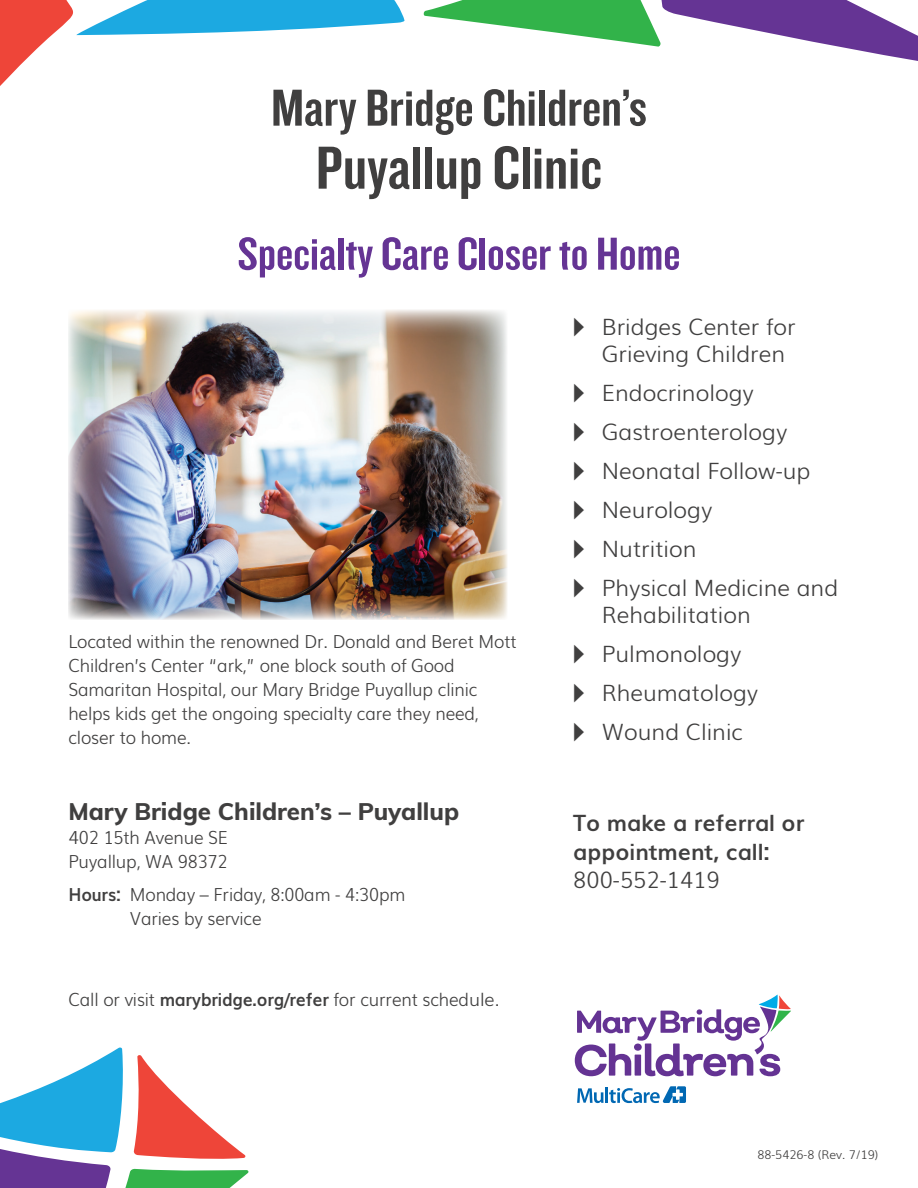
<style>
.page{position:relative;width:918px;height:1188px;background:#fff}
.page>*{position:absolute;margin:0;border:0;box-sizing:border-box;transform-origin:0 0}
.t1{font:63px "Knockout HTF48 Featherweight";color:#403f3f;scale:1.2 1}
.t2{font:54px "Knockout HTF48 Featherweight";color:#403f3f;scale:1.2 1}
.t3{font:48px "Knockout HTF48 Featherweight";color:#653494;scale:1.2 1}
.t4{font:800 24px "Muli";color:#403f3f}
.t5{font:300 22.5px/27px "Muli";color:#403f3f}
.t6{font:700 22.5px/28.5px "Muli";color:#403f3f}
.t7{font:300 18px/24px "Muli";letter-spacing:-.01em;color:#403f3f;scale:.95 1}
.t8{font:300 18px/24px "Muli";letter-spacing:-.01em;color:#403f3f}
.t9{font:300 12px "Muli";color:#403f3f}
.s1{font-weight:700}
</style>
<div class="page">
<svg style="left:0;top:1047px;width:249px;height:141px"></svg>
<svg style="left:0;top:0;width:405px;height:86px"></svg>
<svg style="left:423px;top:0;width:495px;height:61px"></svg>
<img style="left:68px;top:310px;width:439px;height:310px">
<svg style="left:575px;top:995px;width:216px;height:81px"></svg>
<svg style="left:577px;top:1086px;width:109px;height:17px"></svg>
<h2 class="t2" style="left:271px;top:81px;width:315px">Mary Bridge Children’s</h2>
<h1 class="t1" style="left:316px;top:136px;width:240px">Puyallup Clinic</h1>
<h3 class="t3" style="left:238px;top:230px;width:371px">Specialty Care Closer to Home</h3>
<p class="t5" style="left:602px;top:312px;width:195px;text-indent:-28px">◆ Bridges Center for<br>Grieving Children</p>
<p class="t5" style="left:573px;top:378px;width:182px">◆ Endocrinology</p>
<p class="t5" style="left:573px;top:417px;width:216px">◆ Gastroenterology</p>
<p class="t5" style="left:573px;top:456px;width:239px">◆ Neonatal Follow-up</p>
<p class="t5" style="left:573px;top:495px;width:141px">◆ Neurology</p>
<p class="t5" style="left:573px;top:534px;width:125px">◆ Nutrition</p>
<p class="t5" style="left:602px;top:573px;width:238px;text-indent:-29px">◆ Physical Medicine and<br>Rehabilitation</p>
<p class="t5" style="left:573px;top:639px;width:170px">◆ Pulmonology</p>
<p class="t5" style="left:573px;top:678px;width:186px">◆ Rheumatology</p>
<p class="t5" style="left:573px;top:717px;width:171px">◆ Wound Clinic</p>
<p class="t7" style="left:68px;top:628px;width:473px">Located within the renowned Dr. Donald and Beret Mott Children’s Center “ark,” one block south of Good Samaritan Hospital, our Mary Bridge Puyallup clinic helps kids get the ongoing specialty care they need, closer to home.</p>
<h3 class="t4" style="left:68px;top:794px;width:392px">Mary Bridge Children’s – Puyallup</h3>
<p class="t8" style="left:68px;top:824px;width:161px">402 15th Avenue SE<br>Puyallup, WA 98372</p>
<p class="t7" style="left:130px;top:881px;width:291px;text-indent:-61px"><span class="s1">Hours:</span> Monday – Friday, 8:00am - 4:30pm<br>Varies by service</p>
<p class="t7" style="left:68px;top:986px;width:455px">Call or visit <span class="s1">marybridge.org/refer</span> for current schedule.</p>
<p class="t6" style="left:573px;top:808px;width:232px">To make a referral or appointment, call:</p>
<p class="t5" style="left:573px;top:865px;width:148px">800-552-1419</p>
<p class="t9" style="left:757px;top:1145px;width:122px">88-5426-8 (Rev. 7/19)</p>
</div>
